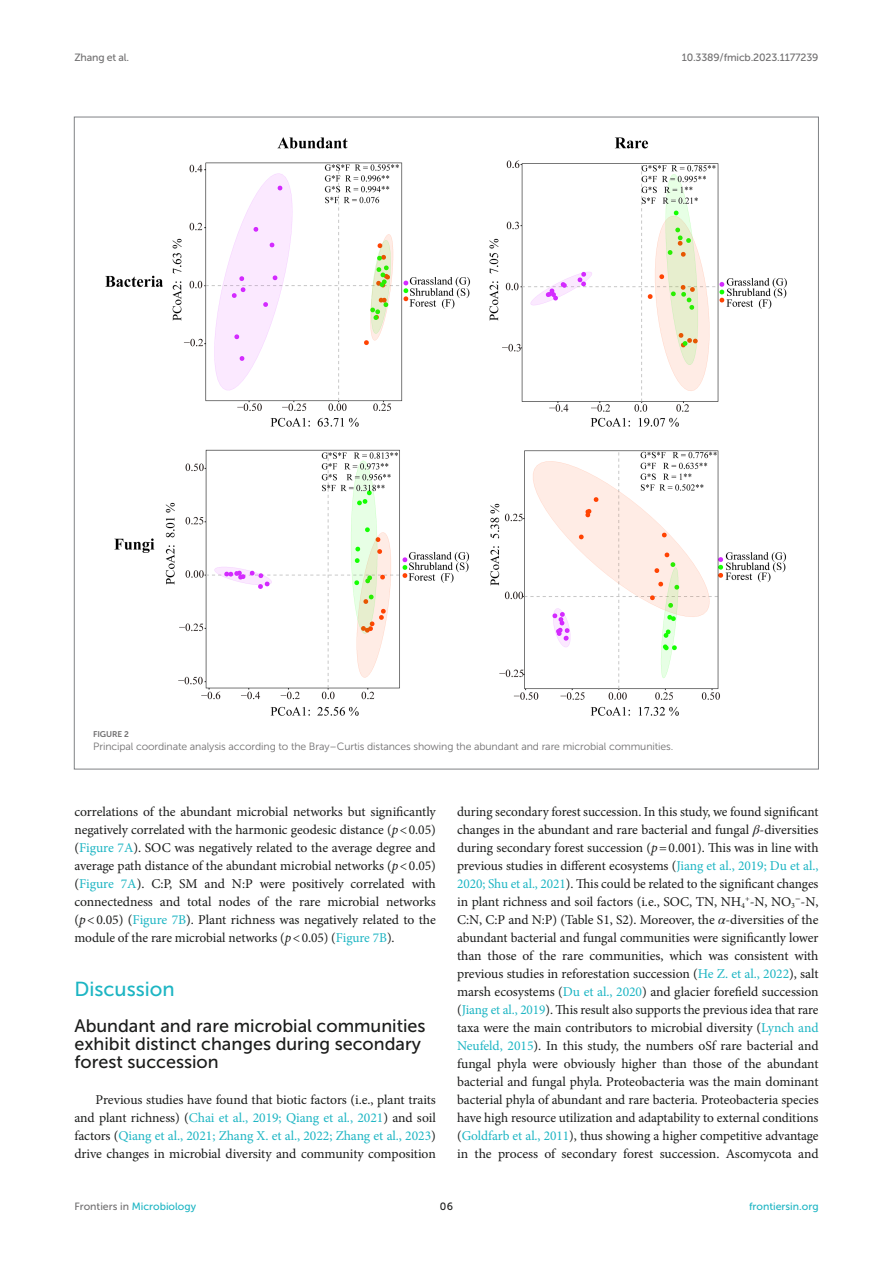
<style>
.page{position:relative;width:893px;height:1263px;background:#fff}
.page>*{position:absolute;margin:0;border:0;box-sizing:border-box;transform-origin:0 0}
.HEAD_1{font:20.25px "Museo Sans 500";color:#1db5c3}
.HEAD_2_after_HEAD_1{font:18px/18px "Museo Sans 500";color:#1b1c1b}
.TEXT_FLUSH{font:13.5px/18px "Minion Pro";letter-spacing:-.005em;color:#1b1c1b;text-align:justify}
.TEXT{font:13.5px/18px "Minion Pro";letter-spacing:-.005em;color:#1b1c1b;text-align:justify}
.FIG_LEG{font:10.5px "Museo Sans 300";letter-spacing:-.01em;color:#706f70}
.t1{font:10.5px "Museo Sans 500";color:#1db5c3}
.t2{font:10.5px "Museo Sans 500";letter-spacing:-.015em;color:#706f70}
.t3{font:10.5px "Museo Sans 500";color:#1b1c1b}
.FIG_HD{font:8.25px "Museo Sans 700";letter-spacing:-.01em;color:#706f70}
.s1{font-style:italic}
.s2{color:#1db5c3}
.s3{font-family:"STIX General";font-style:italic}
.s4{color:#706f70}
</style>
<div class="page">
<img style="left:105px;top:137px;width:682px;height:579px">
<p class="t2" style="left:74px;top:51px;width:56px">Zhang et al.</p>
<p class="t2" style="left:682px;top:51px;width:138px">10.3389/fmicb.2023.1177239</p>
<p class="FIG_HD" style="left:93px;top:729px;width:37px">FIGURE 2</p>
<p class="FIG_LEG" style="left:93px;top:741px;width:582px">Principal coordinate analysis according to the Bray–Curtis distances showing the abundant and rare microbial communities.</p>
<p class="TEXT" style="left:74px;top:803px;width:363px">correlations of the abundant microbial networks but significantly negatively correlated with the harmonic geodesic distance (<span class="s1">p</span>&lt;0.05) (<span class="s2">Figure 7A</span>). SOC was negatively related to the average degree and average path distance of the abundant microbial networks (<span class="s1">p</span>&lt;0.05) (<span class="s2">Figure 7A</span>). C:P, SM and N:P were positively correlated with connectedness and total nodes of the rare microbial networks (<span class="s1">p</span>&lt;0.05) (<span class="s2">Figure 7B</span>). Plant richness was negatively related to the module of the rare microbial networks (<span class="s1">p</span>&lt;0.05) (<span class="s2">Figure 7B</span>).</p>
<p class="HEAD_1" style="left:74px;top:978px;width:102px">Discussion</p>
<p class="HEAD_2_after_HEAD_1" style="left:74px;top:1017px;width:353px">Abundant and rare microbial communities exhibit distinct changes during secondary forest succession</p>
<p class="TEXT_FLUSH" style="left:74px;top:1091px;width:363px;text-indent:21px">Previous studies have found that biotic factors (i.e., plant traits and plant richness) (<span class="s2">Chai et al., 2019; Qiang et al., 2021</span>) and soil factors (<span class="s2">Qiang et al., 2021; Zhang X. et al., 2022; Zhang et al., 2023</span>) drive changes in microbial diversity and community composition</p>
<p class="TEXT_FLUSH" style="left:457px;top:803px;width:363px">during secondary forest succession. In this study, we found significant changes in the abundant and rare bacterial and fungal <span class="s3">β</span>-diversities during secondary forest succession (<span class="s1">p</span>=0.001). This was in line with previous studies in different ecosystems (<span class="s2">Jiang et al., 2019; Du et al., 2020; Shu et al., 2021</span>). This could be related to the significant changes in plant richness and soil factors (i.e., SOC, TN, NH<sub>4</sub><sup>+</sup>-N, NO<sub>3</sub><sup>−</sup>-N, C:N, C:P and N:P) (Table S1, S2). Moreover, the <span class="s3">α</span>-diversities of the abundant bacterial and fungal communities were significantly lower than those of the rare communities, which was consistent with previous studies in reforestation succession (<span class="s2">He Z. et al., 2022</span>), salt marsh ecosystems (<span class="s2">Du et al., 2020</span>) and glacier forefield succession (<span class="s2">Jiang et al., 2019</span>). This result also supports the previous idea that rare taxa were the main contributors to microbial diversity (<span class="s2">Lynch and Neufeld, 2015</span>). In this study, the numbers oSf rare bacterial and fungal phyla were obviously higher than those of the abundant bacterial and fungal phyla. Proteobacteria was the main dominant bacterial phyla of abundant and rare bacteria. Proteobacteria species have high resource utilization and adaptability to external conditions (<span class="s2">Goldfarb et al., 2011</span>), thus showing a higher competitive advantage in the process of secondary forest succession. Ascomycota and</p>
<p class="t1" style="left:74px;top:1200px;width:123px"><span class="s4">Frontiers in</span> Microbiology</p>
<p class="t3" style="left:440px;top:1200px;width:15px">06</p>
<p class="t1" style="left:749px;top:1200px;width:71px">frontiersin.org</p>
</div>
